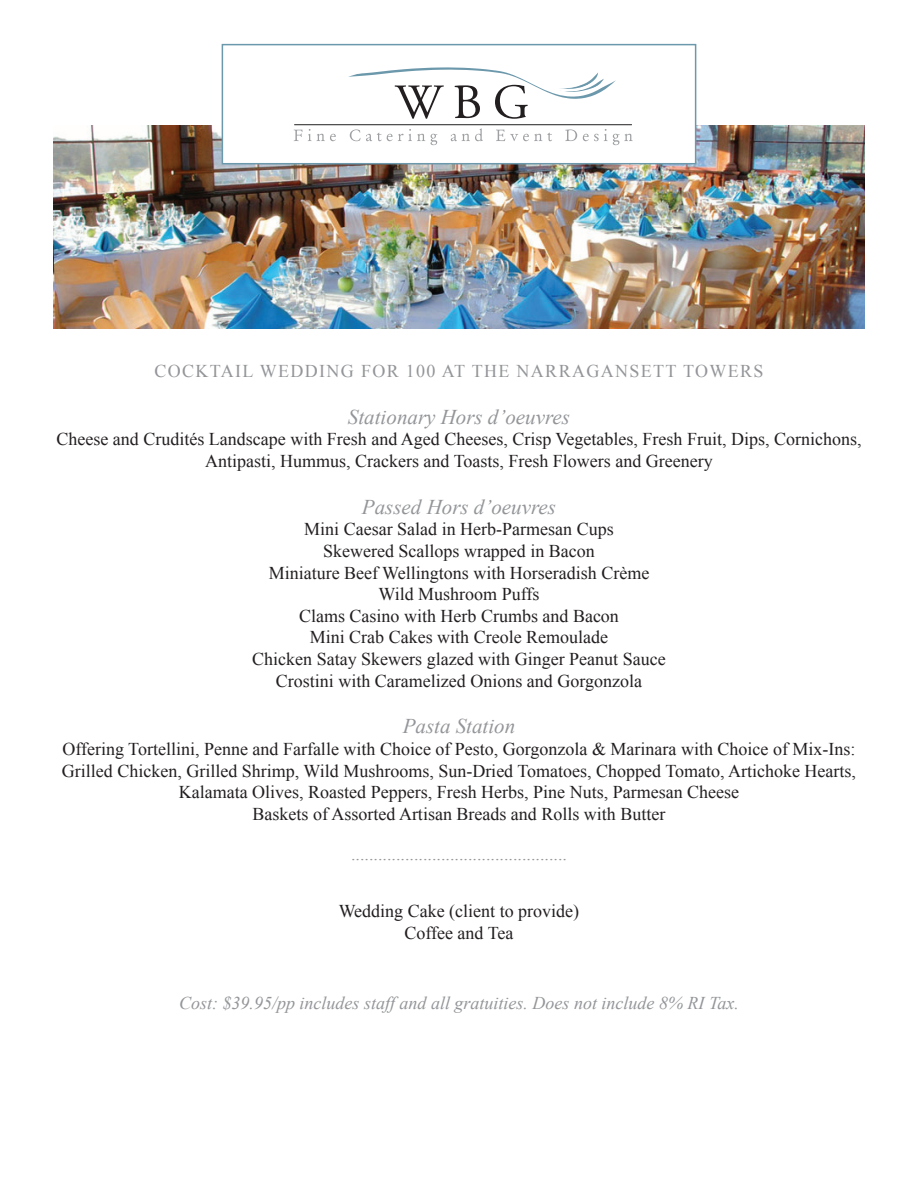
<style>
.page{position:relative;width:918px;height:1188px;background:#fff}
.page>*{position:absolute;margin:0;border:0;box-sizing:border-box;transform-origin:0 0}
.t1{font:italic 21px "Times New Roman";color:#939598}
.t2{font:18px/21.6px "Times New Roman";color:#231f20;text-align:center}
.t3{font:18px "Times New Roman";letter-spacing:.075em;color:#939598}
.t4{font:italic 18px "Times New Roman";color:#939598}
</style>
<div class="page">
<img style="left:53px;top:126px;width:811px;height:203px">
<div style="left:222px;top:44px;width:474px;height:120px;background:#fff;border:2px solid #6c98ab"></div>
<svg style="left:348px;top:67px;width:268px;height:52px"></svg>
<hr style="left:294px;top:124px;width:338px;height:1px;background:#231f20">
<svg style="left:294px;top:130px;width:8px;height:11px"></svg>
<svg style="left:308px;top:129px;width:3px;height:12px"></svg>
<svg style="left:317px;top:134px;width:19px;height:7px"></svg>
<svg style="left:350px;top:129px;width:87px;height:16px"></svg>
<svg style="left:451px;top:128px;width:32px;height:13px"></svg>
<svg style="left:496px;top:130px;width:56px;height:11px"></svg>
<svg style="left:565px;top:129px;width:12px;height:12px"></svg>
<svg style="left:583px;top:129px;width:24px;height:12px"></svg>
<svg style="left:613px;top:134px;width:20px;height:11px"></svg>
<p class="t3" style="left:155px;top:359px;width:610px">Cocktail Wedding for 100 at The Narragansett Towers</p>
<p class="t1" style="left:348px;top:402px;width:224px">Stationary Hors d’oeuvres</p>
<p class="t2" style="left:56px;top:428px;width:807px">Cheese and Crudités Landscape with Fresh and Aged Cheeses, Crisp Vegetables, Fresh Fruit, Dips, Cornichons,<br>Antipasti, Hummus, Crackers and Toasts, Fresh Flowers and Greenery</p>
<p class="t1" style="left:362px;top:492px;width:196px">Passed Hors d’oeuvres</p>
<p class="t2" style="left:252px;top:518px;width:415px">Mini Caesar Salad in Herb-Parmesan Cups<br>Skewered Scallops wrapped in Bacon<br>Miniature Beef Wellingtons with Horseradish Crème Wild Mushroom Puffs<br>Clams Casino with Herb Crumbs and Bacon<br>Mini Crab Cakes with Creole Remoulade<br>Chicken Satay Skewers glazed with Ginger Peanut Sauce Crostini with Caramelized Onions and Gorgonzola</p>
<p class="t1" style="left:403px;top:712px;width:114px">Pasta Station</p>
<p class="t2" style="left:62px;top:738px;width:796px">Offering Tortellini, Penne and Farfalle with Choice of Pesto, Gorgonzola &amp; Marinara with Choice of Mix-Ins:<br>Grilled Chicken, Grilled Shrimp, Wild Mushrooms, Sun-Dried Tomatoes, Chopped Tomato, Artichoke Hearts, Kalamata Olives, Roasted Peppers, Fresh Herbs, Pine Nuts, Parmesan Cheese<br>Baskets of Assorted Artisan Breads and Rolls with Butter</p>
<p class="t3" style="left:351px;top:841px;width:217px">................................................</p>
<p class="t2" style="left:339px;top:900px;width:242px">Wedding Cake (client to provide)<br>Coffee and Tea</p>
<p class="t4" style="left:179px;top:990px;width:561px">Cost: $39.95/pp includes staff and all gratuities. Does not include 8% RI Tax.</p>
</div>
